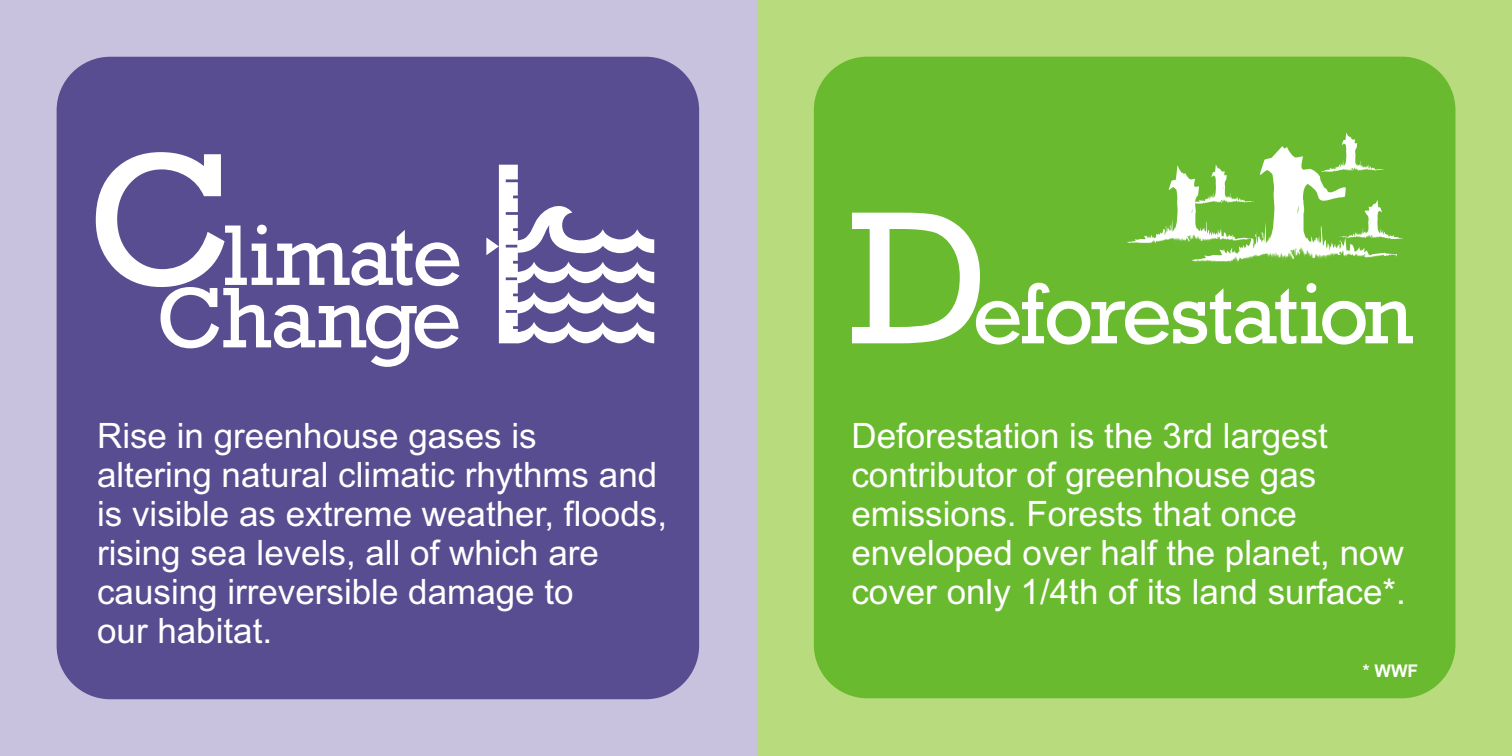
<style>
.page{position:relative;width:1512px;height:756px;background:#fff}
.page>*{position:absolute;margin:0;border:0;box-sizing:border-box;transform-origin:0 0}
.t1{font:87.5px/62.3px "Rockwell";letter-spacing:-.03em;color:#fff;text-align:right}
.t2{font:35px/39.2px "Arial";color:#fff}
.t3{font:700 17.5px "Arial";color:#fff}
.s1{font-size:192.5px}
</style>
<div class="page">
<div style="left:757px;top:0;width:755px;height:755px;background:#b8db7d"></div>
<div style="left:814px;top:57px;width:641px;height:641px;background:#69ba2e;border-radius:53px"></div>
<svg style="left:1127px;top:132px;width:276px;height:131px"></svg>
<div style="left:0;top:0;width:757px;height:756px;background:#c9c2de"></div>
<div style="left:57px;top:57px;width:642px;height:642px;background:#594d91;border-radius:54px"></div>
<svg style="left:486px;top:165px;width:168px;height:178px"></svg>
<h1 class="t1" style="left:88px;top:233px;width:377px"><span class="s1">C</span>limate<br>Change</h1>
<p class="t2" style="left:97px;top:419px;width:571px">Rise in greenhouse gases is<br>altering natural climatic rhythms and is visible as extreme weather, floods, rising sea levels, all of which are causing irreversible damage to<br>our habitat.</p>
<h1 class="t1" style="left:849px;top:292px;width:565px"><span class="s1">D</span>eforestation</h1>
<p class="t2" style="left:851px;top:419px;width:556px">Deforestation is the 3rd largest contributor of greenhouse gas emissions. Forests that once enveloped over half the planet, now cover only 1/4th of its land surface*.</p>
<p class="t3" style="left:1363px;top:665px;width:57px">* WWF</p>
</div>
